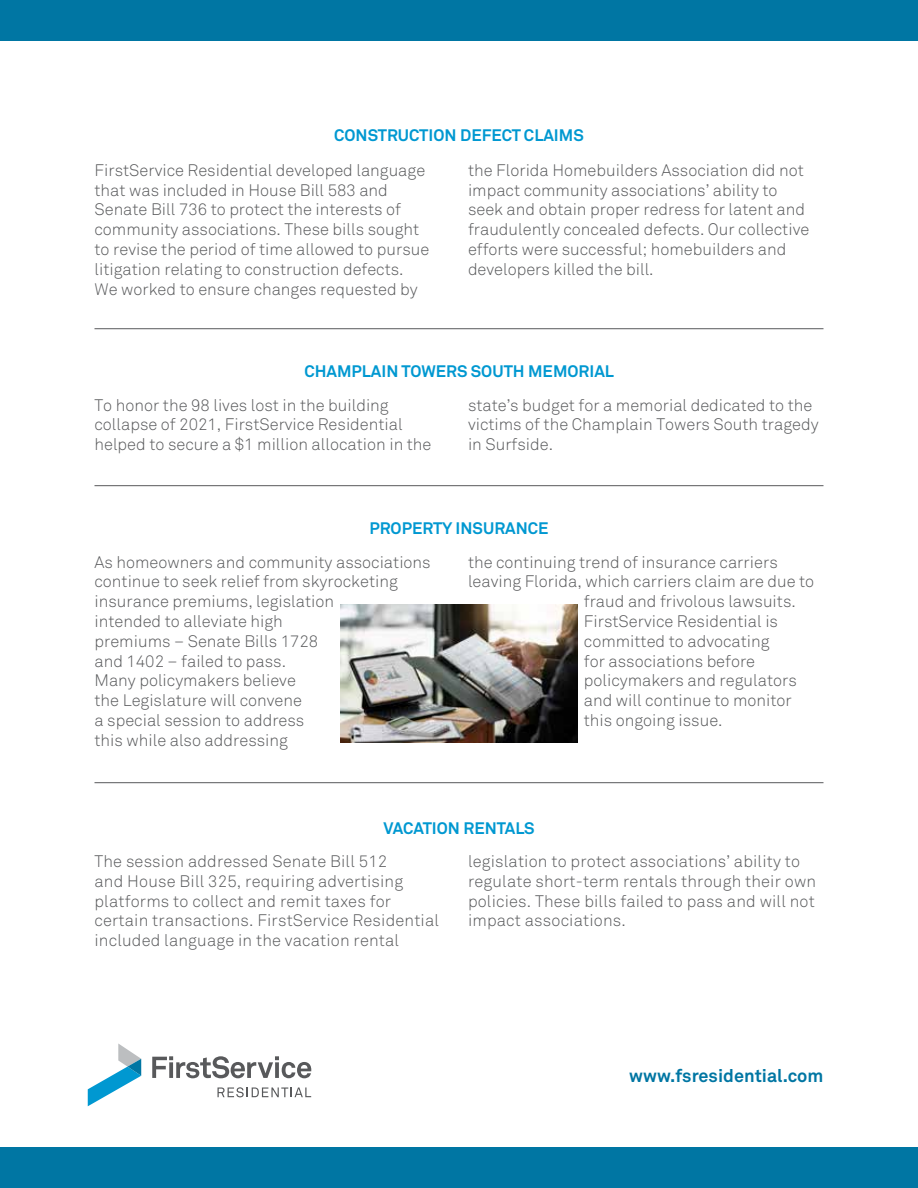
<style>
.page{position:relative;width:918px;height:1188px;background:#fff}
.page>*{position:absolute;margin:0;border:0;box-sizing:border-box;transform-origin:0 0}
.t1{font:700 18px "Akkurat";color:#0076a3}
.t2{font:300 16.5px/19.8px "Akkurat";color:#58595b}
.t3{font:700 16.5px "Akkurat";color:#0098d1}
</style>
<div class="page">
<div style="left:0;top:0;width:918px;height:40px;background:#0076a3"></div>
<div style="left:0;top:1148px;width:918px;height:40px;background:#0076a3"></div>
<img style="left:341px;top:605px;width:236px;height:138px">
<svg style="left:88px;top:1043px;width:53px;height:63px"></svg>
<svg style="left:152px;top:1056px;width:159px;height:22px"></svg>
<svg style="left:218px;top:1087px;width:93px;height:10px"></svg>
<hr style="left:94px;top:328px;width:730px;height:1px;background:#58595b">
<hr style="left:94px;top:485px;width:730px;height:1px;background:#58595b">
<hr style="left:94px;top:782px;width:730px;height:1px;background:#58595b">
<p class="t3" style="left:334px;top:125px;width:251px">CONSTRUCTION DEFECT CLAIMS</p>
<p class="t2" style="left:95px;top:161px;width:336px">FirstService Residential developed language that was included in House Bill 583 and Senate Bill 736 to protect the interests of community associations. These bills sought to revise the period of time allowed to pursue litigation relating to construction defects.<br>We worked to ensure changes requested by</p>
<p class="t2" style="left:468px;top:161px;width:343px">the Florida Homebuilders Association did not impact community associations’ ability to seek and obtain proper redress for latent and fraudulently concealed defects. Our collective efforts were successful; homebuilders and developers killed the bill.</p>
<p class="t3" style="left:304px;top:361px;width:311px">CHAMPLAIN TOWERS SOUTH MEMORIAL</p>
<p class="t2" style="left:95px;top:395px;width:338px">To honor the 98 lives lost in the building collapse of 2021, FirstService Residential helped to secure a $1 million allocation in the</p>
<p class="t2" style="left:468px;top:395px;width:352px">state’s budget for a memorial dedicated to the victims of the Champlain Towers South tragedy in Surfside.</p>
<p class="t3" style="left:369px;top:518px;width:181px">PROPERTY INSURANCE</p>
<p class="t2" style="left:95px;top:552px;width:338px">As homeowners and community associations continue to seek relief from skyrocketing insurance premiums, legislation<br>intended to alleviate high<br>premiums – Senate Bills 1728<br>and 1402 – failed to pass.<br>Many policymakers believe<br>the Legislature will convene<br>a special session to address<br>this while also addressing</p>
<p class="t2" style="left:468px;top:552px;width:311px">the continuing trend of insurance carriers</p>
<p class="t2" style="left:468px;top:572px;width:348px">leaving Florida, which carriers claim are due to</p>
<p class="t2" style="left:584px;top:592px;width:213px">fraud and frivolous lawsuits.</p>
<p class="t2" style="left:584px;top:612px;width:196px">FirstService Residential is</p>
<p class="t2" style="left:584px;top:632px;width:187px">committed to advocating</p>
<p class="t2" style="left:584px;top:651px;width:173px">for associations before</p>
<p class="t2" style="left:584px;top:671px;width:214px">policymakers and regulators</p>
<p class="t2" style="left:584px;top:691px;width:209px">and will continue to monitor</p>
<p class="t2" style="left:584px;top:711px;width:140px">this ongoing issue.</p>
<p class="t3" style="left:383px;top:817px;width:153px">VACATION RENTALS</p>
<p class="t2" style="left:95px;top:852px;width:346px">The session addressed Senate Bill 512<br>and House Bill 325, requiring advertising platforms to collect and remit taxes for certain transactions. FirstService Residential included language in the vacation rental</p>
<p class="t2" style="left:468px;top:852px;width:350px">legislation to protect associations’ ability to regulate short-term rentals through their own policies. These bills failed to pass and will not impact associations.</p>
<p class="t1" style="left:629px;top:1064px;width:196px">www.fsresidential.com</p>
</div>
